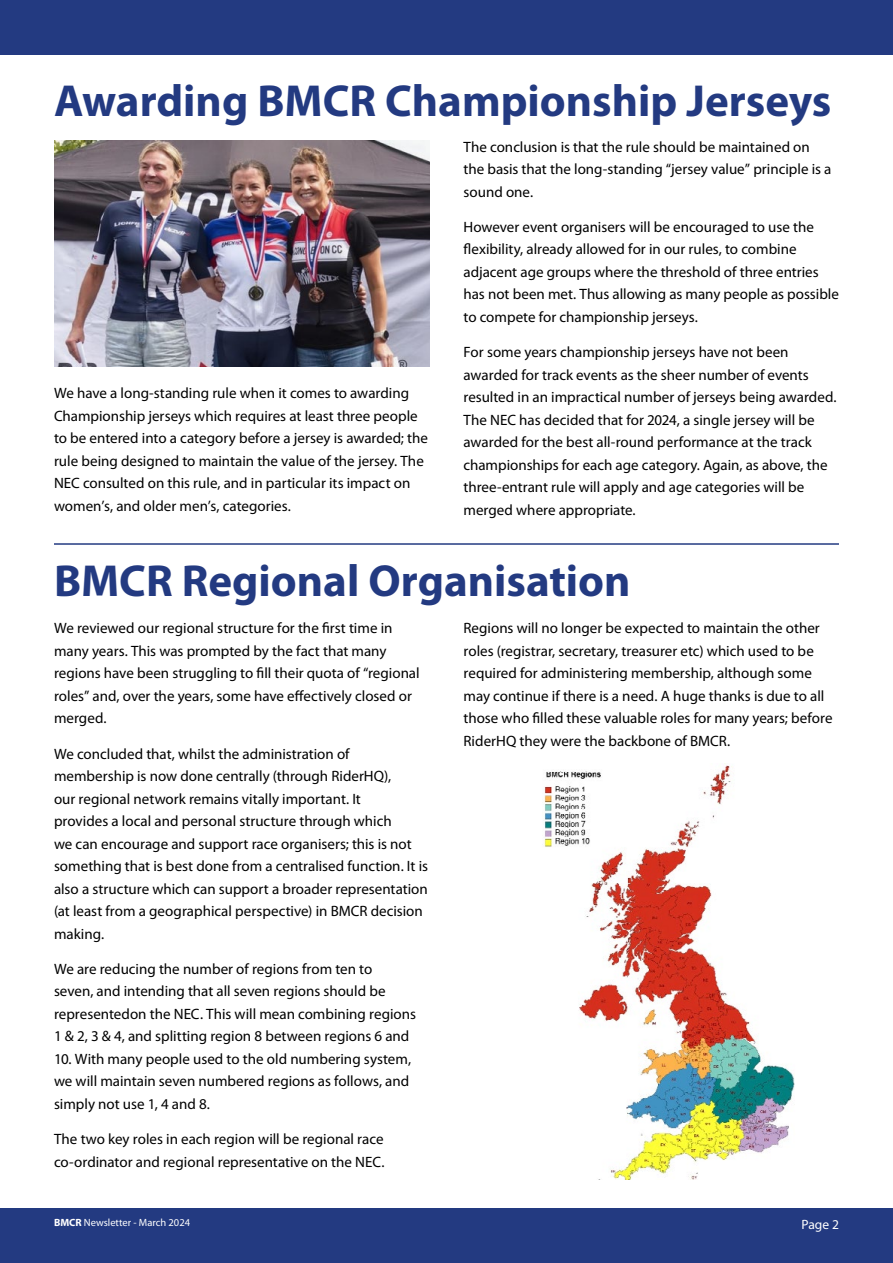
<style>
.page{position:relative;width:893px;height:1263px;background:#fff}
.page>*{position:absolute;margin:0;border:0;box-sizing:border-box;transform-origin:0 0}
.t1{font:700 45px "Myriad Pro";color:#233a81}
.t2{font:15px/22.5px "Myriad Pro";color:#000}
.t3{font:13.5px "Myriad Pro";color:#fff}
.t4{font:10.5px "Myriad Pro";color:#fff}
.s1{font-weight:700}
</style>
<div class="page">
<div style="left:0;top:0;width:893px;height:54px;background:#233a81"></div>
<div style="left:0;top:1209px;width:893px;height:54px;background:#233a81"></div>
<img style="left:54px;top:140px;width:375px;height:227px">
<img style="left:544px;top:763px;width:251px;height:416px">
<hr style="left:54px;top:543px;width:785px;height:2px;background:#233a81">
<h1 class="t1" style="left:54px;top:71px;width:779px">Awarding BMCR Championship Jerseys</h1>
<p class="t2" style="left:54px;top:382px;width:375px">We have a long-standing rule when it comes to awarding Championship jerseys which requires at least three people to be entered into a category before a jersey is awarded; the rule being designed to maintain the value of the jersey. The NEC consulted on this rule, and in particular its impact on women’s, and older men’s, categories.</p>
<p class="t2" style="left:463px;top:135px;width:369px">The conclusion is that the rule should be maintained on the basis that the long-standing “jersey value” principle is a sound one.</p>
<p class="t2" style="left:463px;top:215px;width:377px">However event organisers will be encouraged to use the flexibility, already allowed for in our rules, to combine adjacent age groups where the threshold of three entries has not been met. Thus allowing as many people as possible to compete for championship jerseys.</p>
<p class="t2" style="left:463px;top:341px;width:375px">For some years championship jerseys have not been awarded for track events as the sheer number of events resulted in an impractical number of jerseys being awarded.<br>The NEC has decided that for 2024, a single jersey will be awarded for the best all-round performance at the track championships for each age category. Again, as above, the three-entrant rule will apply and age categories will be merged where appropriate.</p>
<h1 class="t1" style="left:54px;top:552px;width:578px">BMCR Regional Organisation</h1>
<p class="t2" style="left:54px;top:617px;width:367px">We reviewed our regional structure for the first time in many years. This was prompted by the fact that many regions have been struggling to fill their quota of “regional roles” and, over the years, some have effectively closed or merged.</p>
<p class="t2" style="left:54px;top:742px;width:375px">We concluded that, whilst the administration of membership is now done centrally (through RiderHQ),<br>our regional network remains vitally important. It<br>provides a local and personal structure through which<br>we can encourage and support race organisers; this is not something that is best done from a centralised function. It is also a structure which can support a broader representation (at least from a geographical perspective) in BMCR decision making.</p>
<p class="t2" style="left:54px;top:957px;width:363px">We are reducing the number of regions from ten to<br>seven, and intending that all seven regions should be representedon the NEC. This will mean combining regions 1 &amp; 2, 3 &amp; 4, and splitting region 8 between regions 6 and</p>
<p class="t2" style="left:54px;top:1047px;width:359px;text-align:justify">10. With many people used to the old numbering system, we will maintain seven numbered regions as follows, and simply not use 1, 4 and 8.</p>
<p class="t2" style="left:54px;top:1128px;width:332px">The two key roles in each region will be regional race co-ordinator and regional representative on the NEC.</p>
<p class="t2" style="left:463px;top:617px;width:370px">Regions will no longer be expected to maintain the other roles (registrar, secretary, treasurer etc) which used to be required for administering membership, although some may continue if there is a need. A huge thanks is due to all those who filled these valuable roles for many years; before RiderHQ they were the backbone of BMCR.</p>
<p class="t4" style="left:54px;top:1216px;width:138px"><span class="s1">BMCR</span> Newsletter - March 2024</p>
<p class="t3" style="left:801px;top:1216px;width:39px">Page 2</p>
</div>
